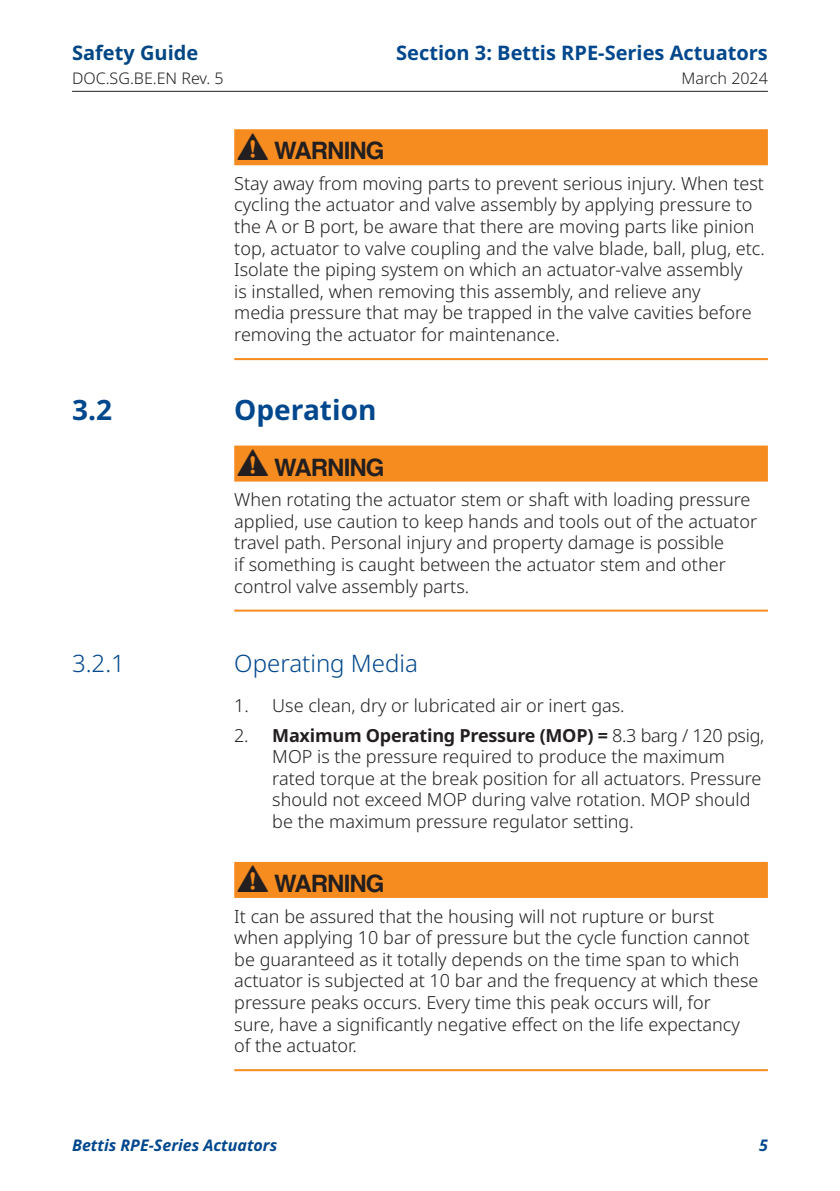
<style>
.page{position:relative;width:840px;height:1191px;background:#fff}
.page>*{position:absolute;margin:0;border:0;box-sizing:border-box;transform-origin:0 0}
.t1{font:700 28px "Noto Sans";color:#01478d}
.t2{font:700 24px "Helvetica";letter-spacing:-.04em;color:#231f20}
.t3{font:300 24px "Noto Sans";color:#01478d}
.t4{font:700 20px "Noto Sans";color:#01478d}
.t5{font:700 20px "Noto Sans";color:#004684}
._06_Warning_text{font:300 18px/21.6px "Noto Sans";color:#231f20}
.t6{font:300 16px "Noto Sans";color:#231f20}
.t7{font:italic 700 16px "Noto Sans";color:#01478d}
.s1{font-weight:700}
</style>
<div class="page">
<hr style="left:72px;top:91px;width:695px;height:1px;background:#231f20">
<div style="left:234px;top:129px;width:533px;height:36px;background:#f68b1f"></div>
<hr style="left:234px;top:358px;width:533px;height:2px;background:#f68b1f">
<div style="left:234px;top:445px;width:533px;height:36px;background:#f68b1f"></div>
<hr style="left:234px;top:609px;width:533px;height:2px;background:#f68b1f">
<div style="left:234px;top:862px;width:533px;height:36px;background:#f68b1f"></div>
<hr style="left:234px;top:1069px;width:533px;height:2px;background:#f68b1f">
<p class="t5" style="left:72px;top:41px;width:128px">Safety Guide</p>
<p class="t6" style="left:72px;top:69px;width:153px">DOC.SG.BE.EN Rev. 5</p>
<p class="t4" style="left:396px;top:42px;width:373px">Section 3: Bettis RPE-Series Actuators</p>
<p class="t6" style="left:681px;top:69px;width:88px">March 2024</p>
<p class="t2" style="left:274px;top:131px;width:112px">WARNING</p>
<p class="_06_Warning_text" style="left:234px;top:173px;width:532px">Stay away from moving parts to prevent serious injury. When test cycling the actuator and valve assembly by applying pressure to the A or B port, be aware that there are moving parts like pinion top, actuator to valve coupling and the valve blade, ball, plug, etc.<br>Isolate the piping system on which an actuator-valve assembly<br>is installed, when removing this assembly, and relieve any<br>media pressure that may be trapped in the valve cavities before removing the actuator for maintenance.</p>
<p class="t1" style="left:72px;top:394px;width:42px">3.2</p>
<p class="t1" style="left:234px;top:394px;width:144px">Operation</p>
<p class="t2" style="left:274px;top:448px;width:112px">WARNING</p>
<p class="_06_Warning_text" style="left:234px;top:489px;width:524px">When rotating the actuator stem or shaft with loading pressure applied, use caution to keep hands and tools out of the actuator travel path. Personal injury and property damage is possible<br>if something is caught between the actuator stem and other control valve assembly parts.</p>
<p class="t3" style="left:72px;top:650px;width:54px">3.2.1</p>
<p class="t3" style="left:234px;top:650px;width:185px">Operating Media</p>
<p class="_06_Warning_text" style="left:234px;top:695px;width:392px">1. Use clean, dry or lubricated air or inert gas.</p>
<p class="_06_Warning_text" style="left:272px;top:724px;width:493px;text-indent:-38px">2. <span class="s1">Maximum Operating Pressure (MOP) =</span> 8.3 barg / 120 psig, MOP is the pressure required to produce the maximum rated torque at the break position for all actuators. Pressure should not exceed MOP during valve rotation. MOP should be the maximum pressure regulator setting.</p>
<p class="t2" style="left:274px;top:864px;width:112px">WARNING</p>
<p class="_06_Warning_text" style="left:234px;top:905px;width:525px">It can be assured that the housing will not rupture or burst when applying 10 bar of pressure but the cycle function cannot be guaranteed as it totally depends on the time span to which actuator is subjected at 10 bar and the frequency at which these pressure peaks occurs. Every time this peak occurs will, for<br>sure, have a significantly negative effect on the life expectancy of the actuator.</p>
<p class="t7" style="left:72px;top:1134px;width:207px">Bettis RPE-Series Actuators</p>
<p class="t7" style="left:758px;top:1134px;width:10px">5</p>
</div>
